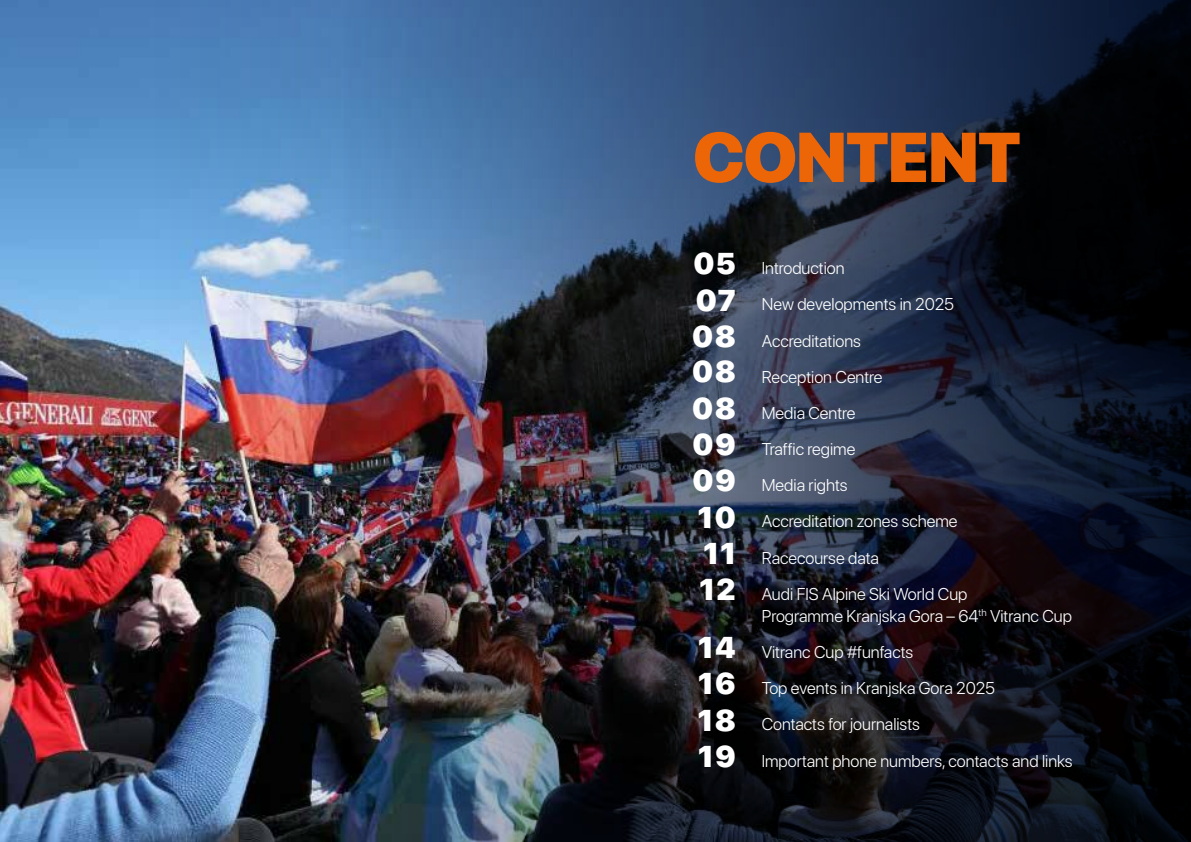
<style>
.page{position:relative;width:1191px;height:842px;background:#fff}
.page>*{position:absolute;margin:0;border:0;box-sizing:border-box;transform-origin:0 0}
.t1{font:900 70px "SF Pro Display";letter-spacing:-.02em;color:#ec6608}
.t2{font:900 30px/36.2px "SF Pro Display";letter-spacing:.05em;color:#fff;text-align:center}
.t3{font:300 17px/36.2px "SF Pro Display";color:#fff}
</style>
<div class="page">
<img style="left:0;top:0;width:150px;height:842px">
<img style="left:150px;top:0;width:193px;height:842px">
<img style="left:343px;top:0;width:848px;height:842px">
<h1 class="t1" style="left:693px;top:117px;width:330px">CONTENT</h1>
<h2 class="t2" style="left:692px;top:246px;width:45px">05<br>07<br>08<br>08<br>08<br>09<br>09<br>10<br>11<br>12</h2>
<h2 class="t2" style="left:697px;top:629px;width:40px;text-align:justify">14<br>16<br>18<br>19</h2>
<p class="t3" style="left:762px;top:250px;width:207px">Introduction<br>New developments in 2025<br>Accreditations<br>Reception Centre<br>Media Centre<br>Traffic regime<br>Media rights<br>Accreditation zones scheme<br>Racecourse data<br>Audi FIS Alpine Ski World Cup</p>
<p class="t3" style="left:762px;top:598px;width:312px">Programme Kranjska Gora – 64<sup>th</sup> Vitranc Cup Vitranc Cup #funfacts<br>Top events in Kranjska Gora 2025<br>Contacts for journalists<br>Important phone numbers, contacts and links</p>
</div>
